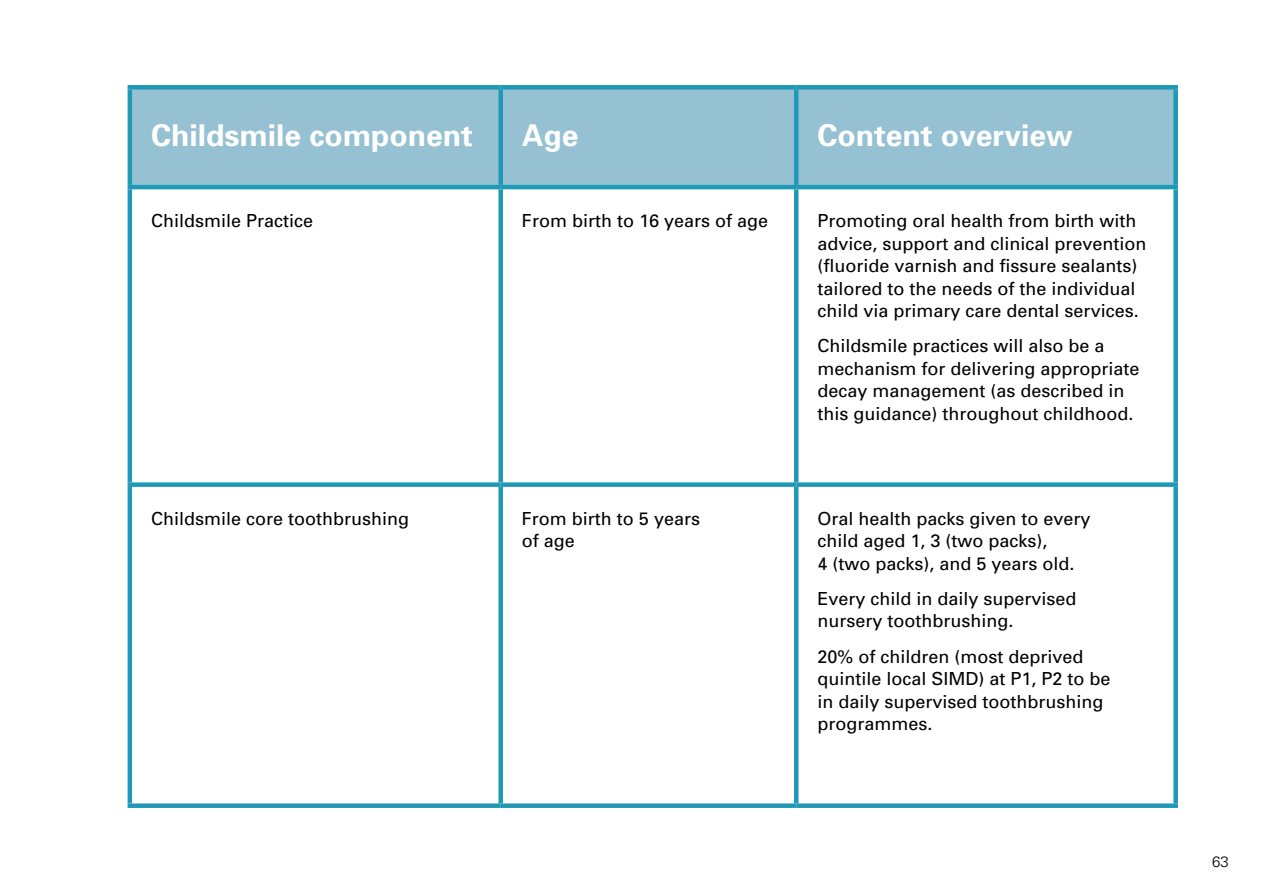
<style>
.page{position:relative;width:1263px;height:893px;background:#fff}
.page>*{position:absolute;margin:0;border:0;box-sizing:border-box;transform-origin:0 0}
.t1{font:700 30px "Univers";color:#fff}
.t2{font:18px/22.5px "Univers";color:#000}
.t3{font:300 15px "Univers";color:#000}
</style>
<div class="page">
<div style="left:132px;top:90px;width:1041px;height:95px;background:#95c1d3"></div>
<div style="left:128px;top:85px;width:373px;height:5px;background:#1f99b6"></div>
<hr style="left:128px;top:90px;width:4px;height:95px;background:#1f99b6">
<div style="left:501px;top:85px;width:295px;height:5px;background:#1f99b6"></div>
<div style="left:498px;top:90px;width:5px;height:95px;background:#1f99b6"></div>
<div style="left:796px;top:85px;width:382px;height:5px;background:#1f99b6"></div>
<hr style="left:794px;top:90px;width:4px;height:95px;background:#1f99b6">
<div style="left:1173px;top:90px;width:5px;height:95px;background:#1f99b6"></div>
<hr style="left:128px;top:185px;width:373px;height:4px;background:#1f99b6">
<hr style="left:128px;top:189px;width:4px;height:293px;background:#1f99b6">
<hr style="left:501px;top:185px;width:295px;height:4px;background:#1f99b6">
<div style="left:498px;top:189px;width:5px;height:293px;background:#1f99b6"></div>
<hr style="left:796px;top:185px;width:382px;height:4px;background:#1f99b6">
<hr style="left:794px;top:189px;width:4px;height:293px;background:#1f99b6">
<div style="left:1173px;top:189px;width:5px;height:293px;background:#1f99b6"></div>
<div style="left:128px;top:482px;width:373px;height:5px;background:#1f99b6"></div>
<hr style="left:128px;top:487px;width:4px;height:316px;background:#1f99b6">
<div style="left:501px;top:482px;width:295px;height:5px;background:#1f99b6"></div>
<div style="left:498px;top:487px;width:5px;height:316px;background:#1f99b6"></div>
<div style="left:796px;top:482px;width:382px;height:5px;background:#1f99b6"></div>
<hr style="left:794px;top:487px;width:4px;height:316px;background:#1f99b6">
<div style="left:1173px;top:487px;width:5px;height:316px;background:#1f99b6"></div>
<div style="left:128px;top:803px;width:373px;height:5px;background:#1f99b6"></div>
<div style="left:501px;top:803px;width:295px;height:5px;background:#1f99b6"></div>
<div style="left:796px;top:803px;width:382px;height:5px;background:#1f99b6"></div>
<h1 class="t1" style="left:151px;top:116px;width:323px">Childsmile component</h1>
<h1 class="t1" style="left:522px;top:116px;width:58px">Age</h1>
<h1 class="t1" style="left:817px;top:116px;width:257px">Content overview</h1>
<p class="t2" style="left:151px;top:209px;width:164px">Childsmile Practice</p>
<p class="t2" style="left:522px;top:209px;width:248px">From birth to 16 years of age</p>
<p class="t2" style="left:817px;top:209px;width:331px">Promoting oral health from birth with advice, support and clinical prevention (fluoride varnish and fissure sealants) tailored to the needs of the individual child via primary care dental services.</p>
<p class="t2" style="left:817px;top:334px;width:324px">Childsmile practices will also be a mechanism for delivering appropriate decay management (as described in this guidance) throughout childhood.</p>
<p class="t2" style="left:151px;top:507px;width:260px">Childsmile core toothbrushing</p>
<p class="t2" style="left:522px;top:507px;width:180px">From birth to 5 years of age</p>
<p class="t2" style="left:817px;top:507px;width:275px">Oral health packs given to every child aged 1, 3 (two packs),<br>4 (two packs), and 5 years old.</p>
<p class="t2" style="left:817px;top:587px;width:261px">Every child in daily supervised nursery toothbrushing.</p>
<p class="t2" style="left:817px;top:645px;width:295px">20% of children (most deprived quintile local SIMD) at P1, P2 to be in daily supervised toothbrushing programmes.</p>
<p class="t3" style="left:1212px;top:852px;width:18px">63</p>
</div>
